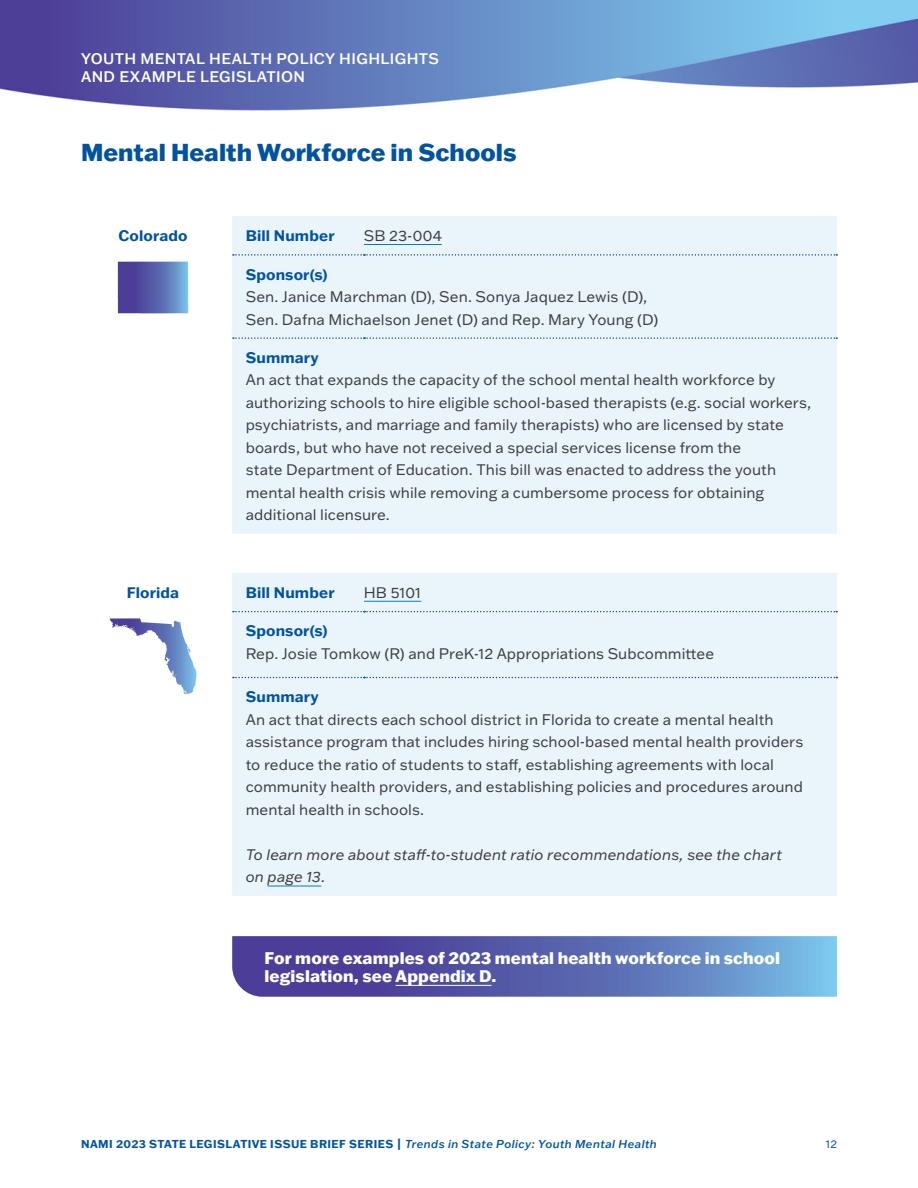
<style>
.page{position:relative;width:918px;height:1188px;background:#fff}
.page>*{position:absolute;margin:0;border:0;box-sizing:border-box;transform-origin:0 0}
.H1_-_Section_Title{font:800 24px "Franklin Gothic ATF";color:#0153a0}
.Body_Sidebar{font:800 16.5px/18px "Franklin Gothic ATF";letter-spacing:.005em;color:#fff}
.Body{font:15px/22.5px "Franklin Gothic ATF";letter-spacing:.005em;color:#3e3e3f}
.Body-2{font:italic 15px/22.5px "Franklin Gothic ATF";letter-spacing:.005em;color:#3e3e3f}
.Body-3{font:700 15px "Franklin Gothic ATF";letter-spacing:.01em;color:#0153a0}
.t1{font:500 15px/18px "Franklin Gothic ATF";letter-spacing:.025em;color:#fff}
.t2{font:700 11.25px "Franklin Gothic ATF";letter-spacing:.04em;color:#0153a0}
.t3{font:11.25px "Franklin Gothic ATF";color:#0153a0}
.s1{font-weight:500;font-style:italic}
</style>
<div class="page">
<img style="left:0;top:0;width:918px;height:695px">
<div style="left:232px;top:216px;width:605px;height:318px;background:#eaf4fb"></div>
<svg style="left:233px;top:254px;width:604px;height:2px"></svg>
<svg style="left:233px;top:337px;width:604px;height:2px"></svg>
<svg style="left:81px;top:216px;width:1px;height:318px"></svg>
<svg style="left:224px;top:216px;width:2px;height:318px"></svg>
<hr style="left:364px;top:244px;width:78px;height:1px;background:#007ec5">
<svg style="left:118px;top:262px;width:70px;height:51px;background:#5967b0"></svg>
<div style="left:232px;top:573px;width:605px;height:323px;background:#eaf4fb"></div>
<svg style="left:233px;top:611px;width:604px;height:1px"></svg>
<svg style="left:233px;top:677px;width:604px;height:1px"></svg>
<svg style="left:81px;top:573px;width:1px;height:122px"></svg>
<svg style="left:224px;top:573px;width:2px;height:122px"></svg>
<hr style="left:364px;top:601px;width:57px;height:1px;background:#007ec5">
<svg style="left:109px;top:619px;width:10px;height:9px"></svg>
<hr style="left:268px;top:886px;width:53px;height:1px;background:#007ec5">
<svg style="left:232px;top:936px;width:605px;height:61px;background:#5c6ab2"></svg>
<hr style="left:396px;top:985px;width:96px;height:1px;background:#fff">
<p class="t1" style="left:81px;top:49px;width:360px">YOUTH MENTAL HEALTH POLICY HIGHLIGHTS<br>AND EXAMPLE LEGISLATION</p>
<p class="H1_-_Section_Title" style="left:81px;top:137px;width:437px">Mental Health Workforce in Schools</p>
<p class="Body-3" style="left:118px;top:225px;width:71px">Colorado</p>
<p class="Body-3" style="left:246px;top:225px;width:90px">Bill Number</p>
<p class="Body" style="left:364px;top:224px;width:79px">SB 23-004</p>
<p class="Body-3" style="left:246px;top:264px;width:83px">Sponsor(s)</p>
<p class="Body" style="left:246px;top:285px;width:414px">Sen. Janice Marchman (D), Sen. Sonya Jaquez Lewis (D),<br>Sen. Dafna Michaelson Jenet (D) and Rep. Mary Young (D)</p>
<p class="Body-3" style="left:246px;top:347px;width:75px">Summary</p>
<p class="Body" style="left:246px;top:368px;width:567px">An act that expands the capacity of the school mental health workforce by authorizing schools to hire eligible school-based therapists (e.g. social workers, psychiatrists, and marriage and family therapists) who are licensed by state boards, but who have not received a special services license from the<br>state Department of Education. This bill was enacted to address the youth mental health crisis while removing a cumbersome process for obtaining additional licensure.</p>
<p class="Body-3" style="left:127px;top:582px;width:54px">Florida</p>
<p class="Body-3" style="left:246px;top:582px;width:90px">Bill Number</p>
<p class="Body" style="left:364px;top:580px;width:59px">HB 5101</p>
<p class="Body-3" style="left:246px;top:621px;width:83px">Sponsor(s)</p>
<p class="Body" style="left:246px;top:642px;width:470px">Rep. Josie Tomkow (R) and PreK-12 Appropriations Subcommittee</p>
<p class="Body-3" style="left:246px;top:687px;width:75px">Summary</p>
<p class="Body" style="left:246px;top:708px;width:559px">An act that directs each school district in Florida to create a mental health assistance program that includes hiring school-based mental health providers to reduce the ratio of students to staff, establishing agreements with local community health providers, and establishing policies and procedures around mental health in schools.</p>
<p class="Body-2" style="left:246px;top:843px;width:538px">To learn more about staff-to-student ratio recommendations, see the chart on page 13.</p>
<p class="Body_Sidebar" style="left:265px;top:948px;width:517px">For more examples of 2023 mental health workforce in school legislation, see Appendix D.</p>
<p class="t2" style="left:81px;top:1136px;width:577px">NAMI 2023 STATE LEGISLATIVE ISSUE BRIEF SERIES | <span class="s1">Trends in State Policy: Youth Mental Health</span></p>
<p class="t3" style="left:826px;top:1136px;width:13px">12</p>
</div>
